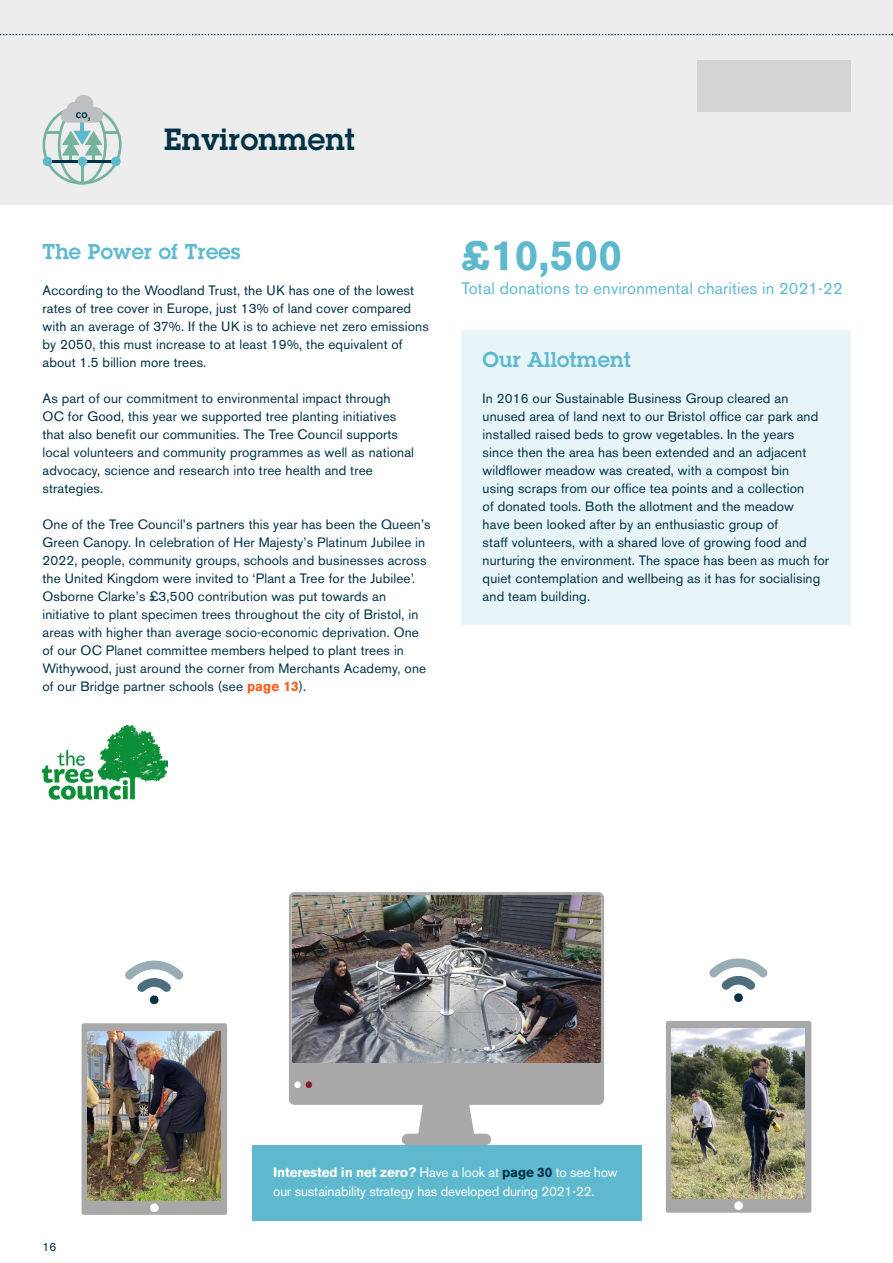
<style>
.page{position:relative;width:893px;height:1263px;background:#fff}
.page>*{position:absolute;margin:0;border:0;box-sizing:border-box;transform-origin:0 0}
.t1{font:700 42px "Akzidenz Grotesk BE";color:#5eb9cf}
.t2{font:600 30px "ITC Lubalinfor OC";letter-spacing:.01em;color:#003145}
.t3{font:600 21px "ITC Lubalinfor OC";letter-spacing:.01em;color:#5eb9cf}
.t4{font:16.5px "Akzidenz Grotesk BE";letter-spacing:.01em;color:#5eb9cf}
.t5{font:13.5px/18px "Akzidenz Grotesk BE";letter-spacing:.01em;color:#003145}
.t6{font:13.5px/19.5px "Akzidenz Grotesk BE";letter-spacing:-.01em;color:#fff}
.t7{font:12px "Akzidenz Grotesk BE";color:#003145}
.s1{font-weight:700;color:#fb5a17}
.s2{font-weight:700}
.s3{font-weight:700;color:#003145}
</style>
<div class="page">
<hr style="left:892px;top:0;width:1px;height:1263px;background:#003145">
<div style="left:0;top:0;width:893px;height:205px;background:#ededed"></div>
<svg style="left:43px;top:95px;width:79px;height:90px"></svg>
<img style="left:43px;top:724px;width:124px;height:76px">
<div style="left:252px;top:1145px;width:389px;height:75px;background:#5eb9cf"></div>
<div style="left:697px;top:61px;width:153px;height:51px;background:#d4d4d4"></div>
<svg style="left:0;top:34px;width:892px;height:1px"></svg>
<div style="left:82px;top:1023px;width:145px;height:192px;background:#a8a8a8;border-radius:2px"></div>
<img style="left:88px;top:1031px;width:132px;height:170px">
<div style="left:150px;top:1203px;width:9px;height:9px;background:#fff;border-radius:50%"></div>
<svg style="left:125px;top:961px;width:58px;height:43px"></svg>
<svg style="left:417px;top:1105px;width:58px;height:29px;background:#b2b2b2"></svg>
<div style="left:402px;top:1134px;width:89px;height:11px;background:#a8a8a8;border-radius:6px"></div>
<div style="left:289px;top:892px;width:315px;height:213px;background:#a8a8a8"></div>
<div style="left:294px;top:1081px;width:7px;height:7px;background:#fff;border-radius:50%"></div>
<div style="left:306px;top:1081px;width:6px;height:7px;background:#891b2d;border-radius:50%"></div>
<img style="left:292px;top:895px;width:309px;height:168px">
<div style="left:666px;top:1021px;width:145px;height:192px;background:#a8a8a8;border-radius:2px"></div>
<img style="left:672px;top:1029px;width:133px;height:169px">
<div style="left:734px;top:1201px;width:9px;height:9px;background:#fff;border-radius:50%"></div>
<svg style="left:709px;top:958px;width:59px;height:44px"></svg>
<div style="left:461px;top:331px;width:389px;height:294px;background:#e7f5f8"></div>
<h2 class="t2" style="left:164px;top:120px;width:192px">Environment</h2>
<h3 class="t3" style="left:43px;top:238px;width:199px">The Power of Trees</h3>
<p class="t5" style="left:43px;top:281px;width:388px">According to the Woodland Trust, the UK has one of the lowest rates of tree cover in Europe, just 13% of land cover compared with an average of 37%. If the UK is to achieve net zero emissions by 2050, this must increase to at least 19%, the equivalent of about 1.5 billion more trees.</p>
<p class="t5" style="left:43px;top:389px;width:373px">As part of our commitment to environmental impact through OC for Good, this year we supported tree planting initiatives that also benefit our communities. The Tree Council supports local volunteers and community programmes as well as national advocacy, science and research into tree health and tree strategies.</p>
<p class="t5" style="left:43px;top:515px;width:390px">One of the Tree Council’s partners this year has been the Queen’s Green Canopy. In celebration of Her Majesty’s Platinum Jubilee in 2022, people, community groups, schools and businesses across the United Kingdom were invited to ‘Plant a Tree for the Jubilee’.<br>Osborne Clarke’s £3,500 contribution was put towards an initiative to plant specimen trees throughout the city of Bristol, in areas with higher than average socio-economic deprivation. One of our OC Planet committee members helped to plant trees in Withywood, just around the corner from Merchants Academy, one of our Bridge partner schools (see <span class="s1">page 13</span>).</p>
<h1 class="t1" style="left:461px;top:231px;width:162px">£10,500</h1>
<p class="t4" style="left:461px;top:279px;width:383px">Total donations to environmental charities in 2021-22</p>
<h3 class="t3" style="left:483px;top:346px;width:150px">Our Allotment</h3>
<p class="t5" style="left:483px;top:389px;width:348px">In 2016 our Sustainable Business Group cleared an unused area of land next to our Bristol office car park and installed raised beds to grow vegetables. In the years<br>since then the area has been extended and an adjacent wildflower meadow was created, with a compost bin<br>using scraps from our office tea points and a collection<br>of donated tools. Both the allotment and the meadow<br>have been looked after by an enthusiastic group of<br>staff volunteers, with a shared love of growing food and nurturing the environment. The space has been as much for quiet contemplation and wellbeing as it has for socialising and team building.</p>
<p class="t7" style="left:43px;top:1239px;width:15px">16</p>
<p class="t6" style="left:273px;top:1162px;width:346px"><span class="s2">Interested in net zero?</span> Have a look at <span class="s3">page 30</span> to see how our sustainability strategy has developed during 2021-22.</p>
</div>
